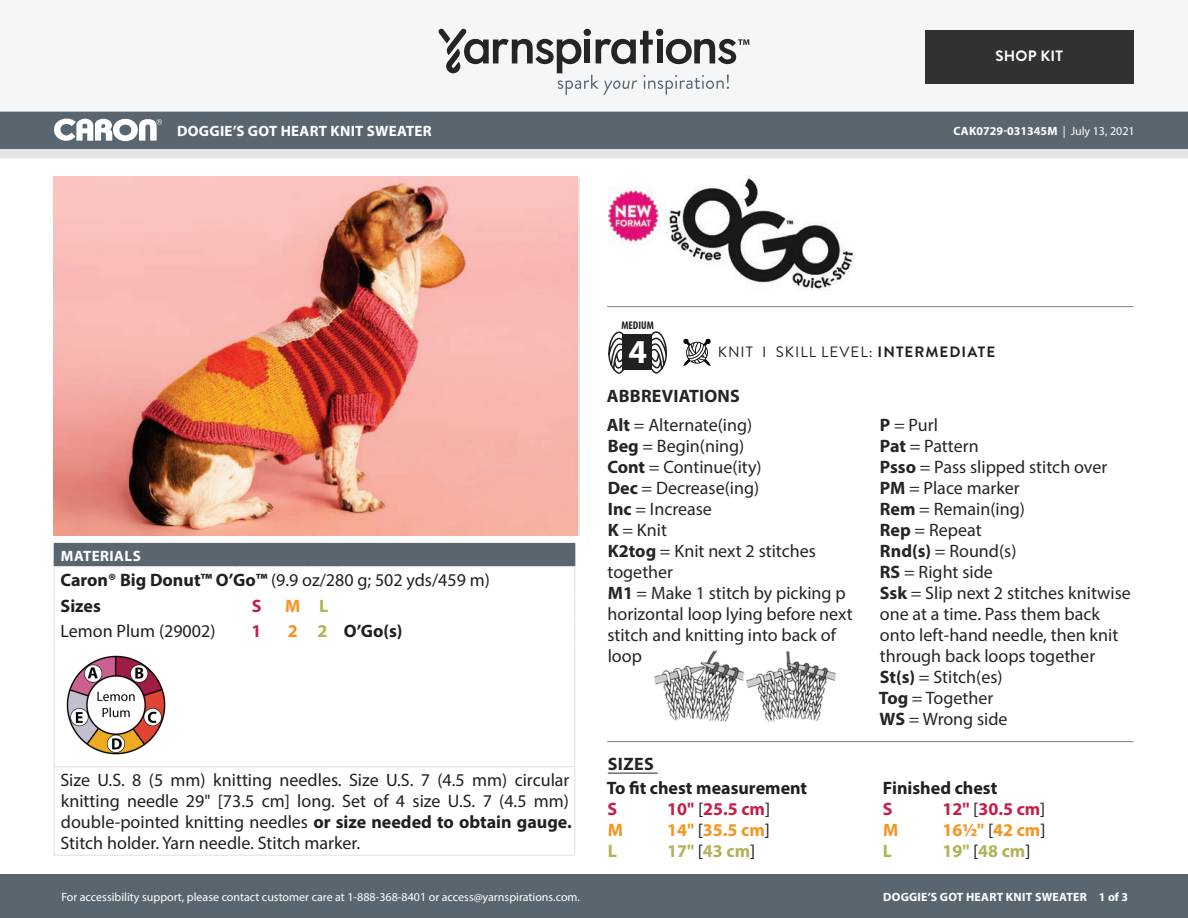
<style>
.page{position:relative;width:1188px;height:918px;background:#fff}
.page>*{position:absolute;margin:0;border:0;box-sizing:border-box;transform-origin:0 0}
.t1{font:700 33.6px "Myriad Pro";color:#fff}
.Abbreviations_-_With{font:18px/21px "Myriad Pro";color:#222628}
.Materials_-_Needle{font:18px/21px "Myriad Pro";color:#231f20}
.Materials_-_Brand{font:18px "Myriad Pro";color:#231f20}
.SIZES_-_Color_Coded{font:700 18px "Myriad Pro";color:#231f20}
.SIZES_-_Color_Coded-2{font:700 18px "Myriad Pro";color:#c41e49}
.SIZES_-_Color_Coded-3{font:700 18px "Myriad Pro";color:#f79420}
.SIZES_-_Color_Coded-4{font:700 18px "Myriad Pro";color:#b2b258}
.Body_-_HEADERS_-_Und{font:700 18px "Myriad Pro";letter-spacing:.01em;color:#222628}
.Material_-__Colors_i{font:18px "Myriad Pro";color:#231f20}
.Material_-__Colors_i-2{font:700 18px "Myriad Pro";color:#231f20}
.Materials_-_Color_an{font:700 18px "Myriad Pro";color:#c41e49}
.Materials_-_Color_an-2{font:700 18px "Myriad Pro";color:#f79420}
.Materials_-_Color_an-3{font:700 18px "Myriad Pro";color:#b2b258}
.Materials_-__Header{font:700 15px "Myriad Pro";letter-spacing:.02em;color:#fff}
.Type_of_pattern___Sk{font:15px "Brandon Grotesque";letter-spacing:.07em;color:#231f20}
.t2{font:700 15px "Brandon Grotesque";letter-spacing:.02em;color:#fff}
.t3{font:12px "Myriad Pro";color:#fff}
.t4{font:700 12px "Myriad Pro";letter-spacing:.02em;color:#fff}
.t5{font:700 12px "Myriad Pro";color:#fff}
.t6{font:700 condensed 11.25px "Myriad Pro";color:#231f20}
.s1{font-weight:400}
.s2{font-weight:700}
.s3{font-weight:400;color:#231f20}
</style>
<div class="page">
<div style="left:0;top:875px;width:1188px;height:43px;background:#596670"></div>
<div style="left:0;top:149px;width:1188px;height:9px;background:#e4e4e4"></div>
<div style="left:0;top:111px;width:1188px;height:38px;background:#596670"></div>
<div style="left:0;top:0;width:1188px;height:112px;background:#f4f6f7"></div>
<svg style="left:438px;top:29px;width:311px;height:66px"></svg>
<div style="left:925px;top:30px;width:209px;height:54px;background:#2e3235"></div>
<svg style="left:683px;top:339px;width:28px;height:27px"></svg>
<svg style="left:608px;top:331px;width:16px;height:43px"></svg>
<svg style="left:651px;top:331px;width:16px;height:43px"></svg>
<div style="left:622px;top:334px;width:30px;height:36px;background:#231f20"></div>
<svg style="left:54px;top:119px;width:108px;height:22px"></svg>
<hr style="left:607px;top:306px;width:527px;height:1px;background:#7e7e7d">
<hr style="left:607px;top:741px;width:527px;height:1px;background:#7e7e7d">
<img style="left:54px;top:177px;width:524px;height:359px">
<hr style="left:608px;top:773px;width:50px;height:1px;background:#222628">
<img style="left:608px;top:176px;width:247px;height:115px">
<div style="left:54px;top:543px;width:521px;height:24px;background:#596670"></div>
<hr style="left:54px;top:566px;width:182px;height:1px;background:#e4e4e4">
<hr style="left:236px;top:566px;width:42px;height:1px;background:#e4e4e4">
<hr style="left:278px;top:566px;width:30px;height:1px;background:#e4e4e4">
<svg style="left:308px;top:566px;width:29px;height:1px"></svg>
<hr style="left:337px;top:566px;width:238px;height:1px;background:#e4e4e4">
<svg style="left:54px;top:567px;width:1px;height:76px"></svg>
<hr style="left:54px;top:643px;width:1px;height:123px;background:#e4e4e4">
<svg style="left:574px;top:567px;width:1px;height:76px"></svg>
<hr style="left:574px;top:643px;width:1px;height:123px;background:#e4e4e4">
<hr style="left:54px;top:767px;width:1px;height:88px;background:#e4e4e4">
<hr style="left:54px;top:766px;width:182px;height:1px;background:#e4e4e4">
<hr style="left:236px;top:766px;width:42px;height:1px;background:#e4e4e4">
<hr style="left:278px;top:766px;width:30px;height:1px;background:#e4e4e4">
<svg style="left:308px;top:766px;width:29px;height:1px"></svg>
<hr style="left:337px;top:766px;width:238px;height:1px;background:#e4e4e4">
<hr style="left:54px;top:855px;width:182px;height:1px;background:#e4e4e4">
<hr style="left:236px;top:855px;width:42px;height:1px;background:#e4e4e4">
<hr style="left:278px;top:855px;width:30px;height:1px;background:#e4e4e4">
<svg style="left:308px;top:855px;width:29px;height:1px"></svg>
<hr style="left:337px;top:855px;width:238px;height:1px;background:#e4e4e4">
<hr style="left:574px;top:767px;width:1px;height:88px;background:#e4e4e4">
<img style="left:66px;top:655px;width:100px;height:100px">
<img style="left:654px;top:650px;width:183px;height:71px">
<p class="Materials_-__Header" style="left:177px;top:121px;width:256px">DOGGIE’S GOT HEART KNIT SWEATER</p>
<p class="t2" style="left:995px;top:46px;width:69px">SHOP KIT</p>
<p class="t5" style="left:953px;top:123px;width:183px">CAK0729-031345M <span class="s1">| July 13, 2021</span></p>
<p class="Materials_-__Header" style="left:61px;top:546px;width:81px">MATERIALS</p>
<p class="Materials_-_Brand" style="left:61px;top:569px;width:431px"><span class="s2">Caron® Big Donut™ O’Go™</span> (9.9 oz/280 g; 502 yds/459 m)</p>
<p class="Material_-__Colors_i-2" style="left:61px;top:594px;width:42px">Sizes</p>
<p class="Materials_-_Color_an" style="left:252px;top:594px;width:11px">S</p>
<p class="Materials_-_Color_an-2" style="left:285px;top:594px;width:17px">M</p>
<p class="Materials_-_Color_an-3" style="left:319px;top:594px;width:11px">L</p>
<p class="Material_-__Colors_i" style="left:61px;top:620px;width:156px">Lemon Plum (29002)</p>
<p class="Materials_-_Color_an" style="left:252px;top:619px;width:11px">1</p>
<p class="Materials_-_Color_an-2" style="left:288px;top:619px;width:11px">2</p>
<p class="Materials_-_Color_an-3" style="left:318px;top:619px;width:11px">2</p>
<p class="Material_-__Colors_i-2" style="left:344px;top:619px;width:60px">O’Go(s)</p>
<p class="Materials_-_Needle" style="left:60px;top:769px;width:513px">Size U.S. 8 (5 mm) knitting needles. Size U.S. 7 (4.5 mm) circular knitting needle 29" [73.5 cm] long. Set of 4 size U.S. 7 (4.5 mm) double-pointed knitting needles <span class="s2">or size needed to obtain gauge.<br></span>Stitch holder. Yarn needle. Stitch marker.</p>
<p class="t3" style="left:61px;top:889px;width:520px">For accessibility support, please contact customer care at 1-888-368-8401 or access@yarnspirations.com.</p>
<p class="t6" style="left:621px;top:319px;width:34px">MEDIUM</p>
<h1 class="t1" style="left:629px;top:330px;width:20px">4</h1>
<p class="Type_of_pattern___Sk" style="left:718px;top:341px;width:279px">KNIT I SKILL LEVEL: <span class="s2">INTERMEDIATE</span></p>
<p class="Body_-_HEADERS_-_Und" style="left:607px;top:385px;width:135px">ABBREVIATIONS</p>
<p class="Abbreviations_-_With" style="left:607px;top:414px;width:147px"><span class="s2">Alt</span> = Alternate(ing)</p>
<p class="Abbreviations_-_With" style="left:608px;top:435px;width:138px"><span class="s2">Beg</span> = Begin(ning)</p>
<p class="Abbreviations_-_With" style="left:607px;top:456px;width:156px"><span class="s2">Cont</span> = Continue(ity)</p>
<p class="Abbreviations_-_With" style="left:608px;top:477px;width:153px"><span class="s2">Dec</span> = Decrease(ing)</p>
<p class="Abbreviations_-_With" style="left:608px;top:498px;width:106px"><span class="s2">Inc</span> = Increase</p>
<p class="Abbreviations_-_With" style="left:608px;top:519px;width:61px"><span class="s2">K</span> = Knit</p>
<p class="Abbreviations_-_With" style="left:608px;top:540px;width:210px"><span class="s2">K2tog</span> = Knit next 2 stitches together</p>
<p class="Abbreviations_-_With" style="left:607px;top:582px;width:247px"><span class="s2">M1</span> = Make 1 stitch by picking p horizontal loop lying before next stitch and knitting into back of loop</p>
<p class="Body_-_HEADERS_-_Und" style="left:608px;top:752px;width:48px">SIZES</p>
<p class="SIZES_-_Color_Coded" style="left:607px;top:776px;width:202px">To fit chest measurement</p>
<p class="SIZES_-_Color_Coded-2" style="left:608px;top:797px;width:11px">S</p>
<p class="SIZES_-_Color_Coded-2" style="left:667px;top:797px;width:105px">10" <span class="s3">[</span>25.5 cm<span class="s3">]</span></p>
<p class="SIZES_-_Color_Coded-3" style="left:608px;top:818px;width:17px">M</p>
<p class="SIZES_-_Color_Coded-3" style="left:667px;top:818px;width:104px">14" <span class="s3">[</span>35.5 cm<span class="s3">]</span></p>
<p class="SIZES_-_Color_Coded-4" style="left:608px;top:839px;width:11px">L</p>
<p class="SIZES_-_Color_Coded-4" style="left:667px;top:839px;width:90px">17" <span class="s3">[</span>43 cm<span class="s3">]</span></p>
<p class="Abbreviations_-_With" style="left:880px;top:414px;width:60px"><span class="s2">P</span> = Purl</p>
<p class="Abbreviations_-_With" style="left:880px;top:435px;width:100px"><span class="s2">Pat</span> = Pattern</p>
<p class="Abbreviations_-_With" style="left:880px;top:456px;width:229px"><span class="s2">Psso</span> = Pass slipped stitch over</p>
<p class="Abbreviations_-_With" style="left:880px;top:477px;width:141px"><span class="s2">PM</span> = Place marker</p>
<p class="Abbreviations_-_With" style="left:880px;top:498px;width:146px"><span class="s2">Rem</span> = Remain(ing)</p>
<p class="Abbreviations_-_With" style="left:880px;top:519px;width:103px"><span class="s2">Rep</span> = Repeat</p>
<p class="Abbreviations_-_With" style="left:880px;top:540px;width:138px"><span class="s2">Rnd(s)</span> = Round(s)</p>
<p class="Abbreviations_-_With" style="left:880px;top:561px;width:114px"><span class="s2">RS</span> = Right side</p>
<p class="Abbreviations_-_With" style="left:880px;top:582px;width:253px"><span class="s2">Ssk</span> = Slip next 2 stitches knitwise one at a time. Pass them back onto left-hand needle, then knit through back loops together</p>
<p class="Abbreviations_-_With" style="left:880px;top:666px;width:124px"><span class="s2">St(s)</span> = Stitch(es)</p>
<p class="Abbreviations_-_With" style="left:879px;top:687px;width:116px"><span class="s2">Tog</span> = Together</p>
<p class="Abbreviations_-_With" style="left:880px;top:708px;width:129px"><span class="s2">WS</span> = Wrong side</p>
<p class="SIZES_-_Color_Coded" style="left:883px;top:776px;width:116px">Finished chest</p>
<p class="SIZES_-_Color_Coded-2" style="left:883px;top:797px;width:11px">S</p>
<p class="SIZES_-_Color_Coded-2" style="left:942px;top:797px;width:105px">12" <span class="s3">[</span>30.5 cm<span class="s3">]</span></p>
<p class="SIZES_-_Color_Coded-3" style="left:883px;top:818px;width:17px">M</p>
<p class="SIZES_-_Color_Coded-3" style="left:942px;top:818px;width:105px">16½" <span class="s3">[</span>42 cm<span class="s3">]</span></p>
<p class="SIZES_-_Color_Coded-4" style="left:883px;top:839px;width:11px">L</p>
<p class="SIZES_-_Color_Coded-4" style="left:942px;top:839px;width:90px">19" <span class="s3">[</span>48 cm<span class="s3">]</span></p>
<p class="t4" style="left:883px;top:889px;width:246px">DOGGIE’S GOT HEART KNIT SWEATER 1 of 3</p>
</div>
